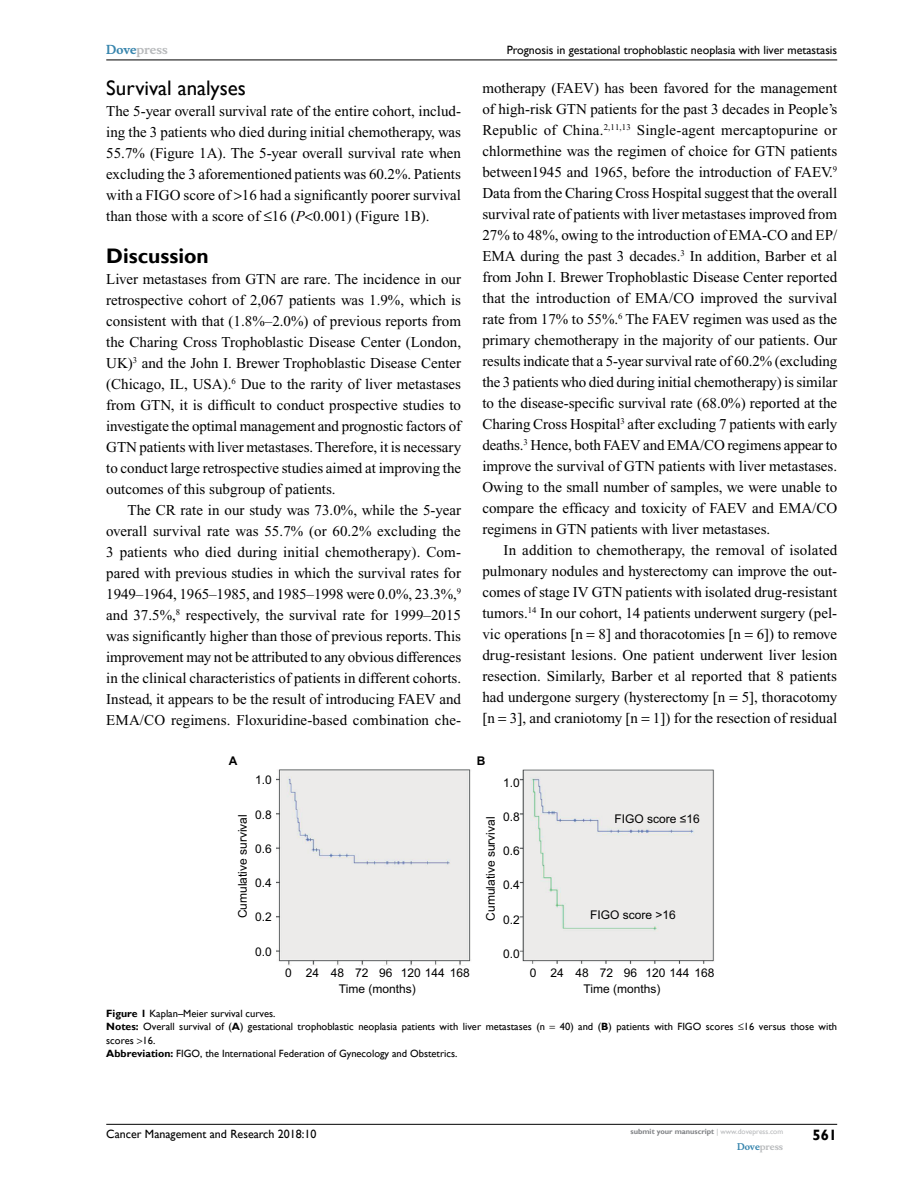
<style>
.page{position:relative;width:918px;height:1188px;background:#fff}
.page>*{position:absolute;margin:0;border:0;box-sizing:border-box;transform-origin:0 0}
.t1{font:21px "Gill Sans";color:#000}
.t2{font:700 21px "Gill Sans";color:#000}
.t3{font:15px/21px "Times New Roman";color:#000;text-align:justify}
.t4{font:700 15px "Gill Sans";color:#000}
.t5{font:12px/15.9px "Arial";color:#000;text-align:center}
.t6{font:12px "Gill Sans";color:#000}
.t7{font:700 12px "Musee";color:#b8babc}
.t8{font:700 12px "Arial";color:#000}
.t9{font:10.5px/13.5px "Gill Sans";color:#000}
.t10{font:700 9px "Musee";color:#b8babc}
.t11{font:700 7.5px "Gill Sans";color:#808285}
.s1{color:#3785ad}
.s2{font-style:italic}
.s3{font-weight:700}
.s4{font-weight:400;color:#b8babc}
</style>
<div class="page">
<hr style="left:106px;top:1124px;width:731px;height:1px;background:#000">
<hr style="left:106px;top:60px;width:731px;height:1px;background:#000">
<img style="left:277px;top:769px;width:437px;height:196px">
<p class="t7" style="left:106px;top:43px;width:63px"><span class="s1">Dove</span>press</p>
<h1 class="t1" style="left:106px;top:76px;width:141px">Survival analyses</h1>
<p class="t3" style="left:106px;top:101px;width:356px">The 5-year overall survival rate of the entire cohort, includ&shy;ing the 3 patients who died during initial chemotherapy, was 55.7% (Figure 1A). The 5-year overall survival rate when excluding the 3 aforementioned patients was 60.2%. Patients with a FIGO score of 16 had a significantly poorer survival than those with a score of ≤16 (<span class="s2">P</span> 0.001) (Figure 1B).</p>
<h1 class="t2" style="left:106px;top:244px;width:104px">Discussion</h1>
<p class="t3" style="left:106px;top:269px;width:356px">Liver metastases from GTN are rare. The incidence in our retrospective cohort of 2,067 patients was 1.9%, which is consistent with that (1.8%–2.0%) of previous reports from the Charing Cross Trophoblastic Disease Center (London, UK)<sup>3</sup> and the John I. Brewer Trophoblastic Disease Center (Chicago, IL, USA).<sup>6</sup> Due to the rarity of liver metastases from GTN, it is difficult to conduct prospective studies to investigate the optimal management and prognostic factors of GTN patients with liver metastases. Therefore, it is necessary to conduct large retrospective studies aimed at improving the outcomes of this subgroup of patients.</p>
<p class="t3" style="left:106px;top:500px;width:356px;text-indent:21px">The CR rate in our study was 73.0%, while the 5-year overall survival rate was 55.7% (or 60.2% excluding the 3 patients who died during initial chemotherapy). Com&shy;pared with previous studies in which the survival rates for 1949–1964, 1965–1985, and 1985–1998 were 0.0%, 23.3%,<sup>9 </sup>and 37.5%,<sup>8</sup> respectively, the survival rate for 1999–2015 was significantly higher than those of previous reports. This improvement may not be attributed to any obvious differences in the clinical characteristics of patients in different cohorts.<br>Instead, it appears to be the result of introducing FAEV and EMA/CO regimens. Floxuridine-based combination che-</p>
<p class="t6" style="left:507px;top:43px;width:332px">Prognosis in gestational trophoblastic neoplasia with liver metastasis</p>
<p class="t3" style="left:482px;top:77px;width:357px">motherapy (FAEV) has been favored for the management of high-risk GTN patients for the past 3 decades in People’s Republic of China.<sup>2,11,13</sup> Single-agent mercaptopurine or chlormethine was the regimen of choice for GTN patients between1945 and 1965, before the introduction of FAEV.<sup>9<br></sup>Data from the Charing Cross Hospital suggest that the overall survival rate of patients with liver metastases improved from 27% to 48%, owing to the introduction of EMA-CO and EP/ EMA during the past 3 decades.<sup>3</sup> In addition, Barber et al from John I. Brewer Trophoblastic Disease Center reported that the introduction of EMA/CO improved the survival rate from 17% to 55%.<sup>6</sup> The FAEV regimen was used as the primary chemotherapy in the majority of our patients. Our results indicate that a 5-year survival rate of 60.2% (excluding the 3 patients who died during initial chemotherapy) is similar to the disease-specific survival rate (68.0%) reported at the Charing Cross Hospital<sup>3</sup> after excluding 7 patients with early deaths.<sup>3</sup> Hence, both FAEV and EMA/CO regimens appear to improve the survival of GTN patients with liver metastases.<br>Owing to the small number of samples, we were unable to compare the efficacy and toxicity of FAEV and EMA/CO regimens in GTN patients with liver metastases.</p>
<p class="t3" style="left:482px;top:539px;width:356px;text-indent:21px">In addition to chemotherapy, the removal of isolated pulmonary nodules and hysterectomy can improve the out&shy;comes of stage IV GTN patients with isolated drug-resistant tumors.<sup>14</sup> In our cohort, 14 patients underwent surgery (pel&shy;vic operations [n 8] and thoracotomies [n 6]) to remove drug-resistant lesions. One patient underwent liver lesion resection. Similarly, Barber et al reported that 8 patients had undergone surgery (hysterectomy [n 5], thoracotomy [n 3], and craniotomy [n 1]) for the resection of residual</p>
<p class="t8" style="left:229px;top:753px;width:10px">A</p>
<p class="t8" style="left:477px;top:753px;width:10px">B</p>
<p class="t5" style="left:255px;top:772px;width:18px">1.0</p>
<p class="t5" style="left:503px;top:775px;width:18px">1.0</p>
<p class="t5" style="left:235px;top:918px;width:106px;rotate:-90deg">Cumulative survival</p>
<p class="t5" style="left:255px;top:807px;width:18px">0.8</p>
<p class="t5" style="left:255px;top:841px;width:18px">0.6</p>
<p class="t5" style="left:255px;top:875px;width:18px">0.4</p>
<p class="t5" style="left:255px;top:909px;width:18px">0.2</p>
<p class="t5" style="left:483px;top:921px;width:106px;rotate:-90deg">Cumulative survival</p>
<p class="t5" style="left:503px;top:809px;width:18px">0.8</p>
<p class="t5" style="left:503px;top:843px;width:18px">0.6</p>
<p class="t5" style="left:503px;top:877px;width:18px">0.4</p>
<p class="t5" style="left:503px;top:911px;width:18px">0.2</p>
<p class="t5" style="left:614px;top:811px;width:87px">FIGO score ≤16</p>
<p class="t5" style="left:590px;top:907px;width:87px">FIGO score &gt;16</p>
<p class="t5" style="left:255px;top:944px;width:18px">0.0</p>
<p class="t5" style="left:503px;top:946px;width:18px">0.0</p>
<p class="t5" style="left:285px;top:965px;width:186px">0 24 48 72 96 120 144 168</p>
<p class="t5" style="left:530px;top:965px;width:186px">0 24 48 72 96 120 144 168<br>Time (months)</p>
<p class="t5" style="left:339px;top:981px;width:78px">Time (months)</p>
<p class="t9" style="left:106px;top:1006px;width:440px"><span class="s3">Figure 1</span> Kaplan–Meier survival curves.<br><span class="s3">Notes:</span> Overall survival of (<span class="s3">A</span>) gestational trophoblastic neoplasia patients with liver metastases (n</p>
<p class="t9" style="left:106px;top:1033px;width:353px">scores 16.<br><span class="s3">Abbreviation:</span> FIGO, the International Federation of Gynecology and Obstetrics.</p>
<p class="t9" style="left:560px;top:1020px;width:279px">40) and (<span class="s3">B</span>) patients with FIGO scores ≤16 versus those with</p>
<p class="t6" style="left:106px;top:1127px;width:212px">Cancer Management and Research 2018:10</p>
<p class="t11" style="left:631px;top:1127px;width:154px">submit your manuscript <span class="s4">| www.dovepress.com</span></p>
<p class="t10" style="left:737px;top:1141px;width:48px"><span class="s1">Dove</span>press</p>
<p class="t4" style="left:812px;top:1126px;width:26px">561</p>
</div>
